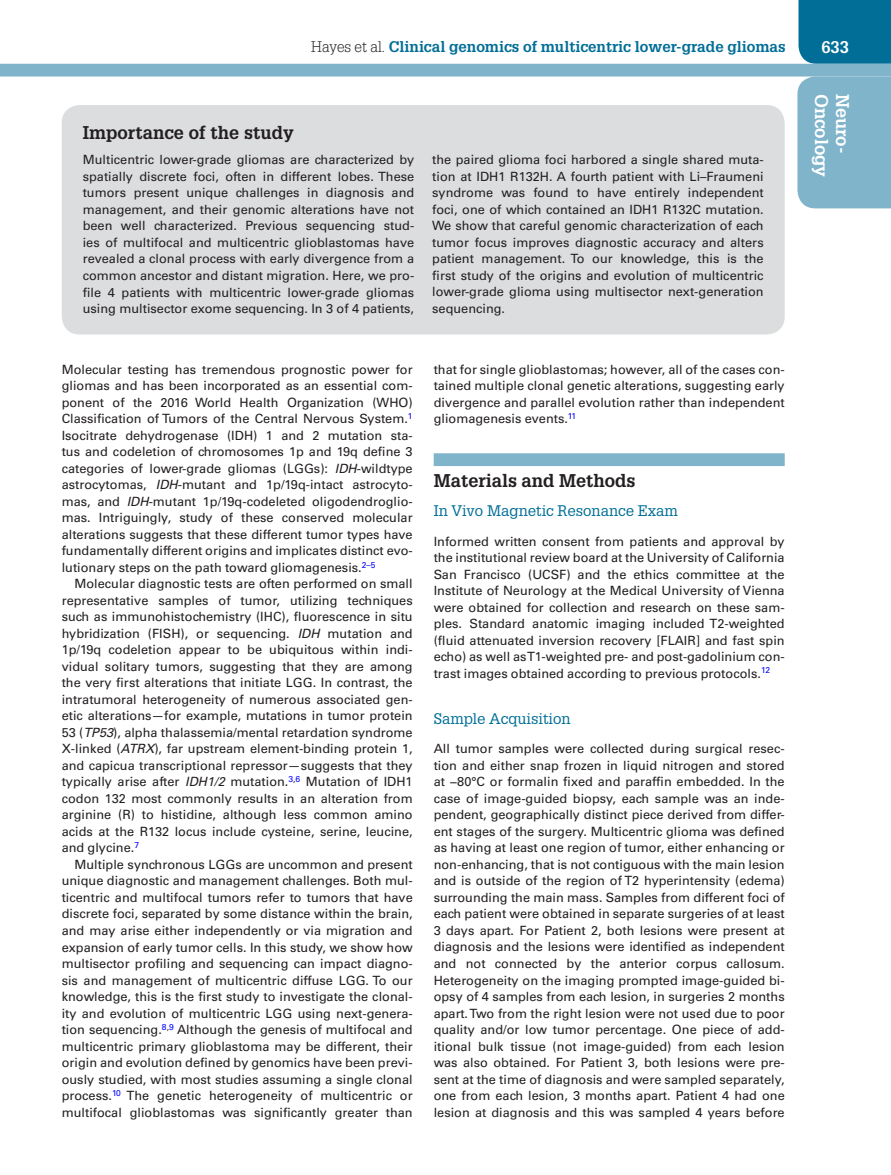
<style>
.page{position:relative;width:891px;height:1175px;background:#fff}
.page>*{position:absolute;margin:0;border:0;box-sizing:border-box;transform-origin:0 0}
.t1{font:700 18px "Glypha LT Std";color:#231f20}
.t2{font:700 18px "Glypha LT Std";color:#fff}
.t3{font:700 16.5px "Glypha LT Std";color:#fff}
.t4{font:700 15px "Glypha LT Std";color:#006e96}
.t5{font:15px "Glypha LT Std";color:#006e96}
.t6{font:12.75px/16.5px "Univers LT Std";color:#231f20;text-align:justify}
.s1{font-weight:300;color:#231f20}
.s2{font-style:italic}
</style>
<div class="page">
<div style="left:799px;top:0;width:92px;height:64px;background:#006e96"></div>
<div style="left:0;top:64px;width:891px;height:12px;background:#7fb4ca"></div>
<div style="left:797px;top:76px;width:94px;height:132px;background:#7fb4ca"></div>
<div style="left:434px;top:453px;width:351px;height:13px;background:#7fb4ca"></div>
<div style="left:62px;top:105px;width:723px;height:229px;background:#dcdddf;border-radius:18px"></div>
<p class="t4" style="left:311px;top:37px;width:476px"><span class="s1">Hayes et al.</span> Clinical genomics of multicentric lower-grade gliomas</p>
<p class="t3" style="left:821px;top:37px;width:29px">633</p>
<h1 class="t2" style="left:833px;top:94px;width:85px;rotate:90deg">Oncology</h1>
<h1 class="t2" style="left:854px;top:94px;width:61px;rotate:90deg">Neuro-</h1>
<h1 class="t1" style="left:83px;top:121px;width:212px">Importance of the study</h1>
<p class="t6" style="left:83px;top:152px;width:333px">Multicentric lower-grade gliomas are characterized by spatially discrete foci, often in different lobes. These tumors present unique challenges in diagnosis and management, and their genomic alterations have not been well characterized. Previous sequencing stud&shy;ies of multifocal and multicentric glioblastomas have revealed a clonal process with early divergence from a common ancestor and distant migration. Here, we pro&shy;file 4 patients with multicentric lower-grade gliomas using multisector exome sequencing. In 3 of 4 patients,</p>
<p class="t6" style="left:432px;top:152px;width:333px">the paired glioma foci harbored a single shared muta&shy;tion at IDH1 R132H. A fourth patient with Li–Fraumeni syndrome was found to have entirely independent foci, one of which contained an IDH1 R132C mutation.<br>We show that careful genomic characterization of each tumor focus improves diagnostic accuracy and alters patient management. To our knowledge, this is the first study of the origins and evolution of multicentric lower-grade glioma using multisector next-generation sequencing.</p>
<p class="t6" style="left:62px;top:361px;width:353px">Molecular testing has tremendous prognostic power for gliomas and has been incorporated as an essential com&shy;ponent of the 2016 World Health Organization (WHO)<br>Classification of Tumors of the Central Nervous System.<sup>1<br></sup>Isocitrate dehydrogenase (IDH) 1 and 2 mutation sta&shy;tus and codeletion of chromosomes 1p and 19q define 3 categories of lower-grade gliomas (LGGs): <span class="s2">IDH</span>-wildtype astrocytomas, <span class="s2">IDH</span>-mutant and 1p/19q-intact astrocyto&shy;mas, and <span class="s2">IDH</span>-mutant 1p/19q-codeleted oligodendroglio&shy;mas. Intriguingly, study of these conserved molecular alterations suggests that these different tumor types have fundamentally different origins and implicates distinct evo&shy;lutionary steps on the path toward gliomagenesis.<sup>2–5</sup></p>
<p class="t6" style="left:62px;top:575px;width:353px;text-indent:13px">Molecular diagnostic tests are often performed on small representative samples of tumor, utilizing techniques such as immunohistochemistry (IHC), fluorescence in situ hybridization (FISH), or sequencing. <span class="s2">IDH</span> mutation and 1p/19q codeletion appear to be ubiquitous within indi&shy;vidual solitary tumors, suggesting that they are among the very first alterations that initiate LGG. In contrast, the intratumoral heterogeneity of numerous associated gen&shy;etic alterations—for example, mutations in tumor protein 53 (<span class="s2">TP53</span>), alpha thalassemia/mental retardation syndrome X-linked (<span class="s2">ATRX</span>), far upstream element-binding protein 1, and capicua transcriptional repressor—suggests that they typically arise after <span class="s2">IDH1/2</span> mutation.<sup>3</sup><sup>,</sup><sup>6</sup> Mutation of IDH1 codon 132 most commonly results in an alteration from arginine (R) to histidine, although less common amino acids at the R132 locus include cysteine, serine, leucine, and glycine.<sup>7</sup></p>
<p class="t6" style="left:62px;top:856px;width:353px;text-indent:13px">Multiple synchronous LGGs are uncommon and present unique diagnostic and management challenges. Both mul&shy;ticentric and multifocal tumors refer to tumors that have discrete foci, separated by some distance within the brain, and may arise either independently or via migration and expansion of early tumor cells. In this study, we show how multisector profiling and sequencing can impact diagno&shy;sis and management of multicentric diffuse LGG. To our knowledge, this is the first study to investigate the clonal&shy;ity and evolution of multicentric LGG using next-genera&shy;tion sequencing.<sup>8</sup><sup>,</sup><sup>9</sup> Although the genesis of multifocal and multicentric primary glioblastoma may be different, their origin and evolution defined by genomics have been previ&shy;ously studied, with most studies assuming a single clonal process.<sup>10</sup> The genetic heterogeneity of multicentric or multifocal glioblastomas was significantly greater than</p>
<p class="t6" style="left:434px;top:361px;width:353px">that for single glioblastomas; however, all of the cases con&shy;tained multiple clonal genetic alterations, suggesting early divergence and parallel evolution rather than independent gliomagenesis events.<sup>11</sup></p>
<h1 class="t1" style="left:434px;top:469px;width:203px">Materials and Methods</h1>
<p class="t5" style="left:434px;top:502px;width:246px">In Vivo Magnetic Resonance Exam</p>
<p class="t6" style="left:434px;top:533px;width:353px">Informed written consent from patients and approval by the institutional review board at the University of California San Francisco (UCSF) and the ethics committee at the Institute of Neurology at the Medical University of Vienna were obtained for collection and research on these sam&shy;ples. Standard anatomic imaging included T2-weighted (fluid attenuated inversion recovery [FLAIR] and fast spin echo) as well as T1-weighted pre- and post-gadolinium con&shy;trast images obtained according to previous protocols.<sup>12</sup></p>
<p class="t5" style="left:434px;top:709px;width:138px">Sample Acquisition</p>
<p class="t6" style="left:434px;top:740px;width:353px">All tumor samples were collected during surgical resec&shy;tion and either snap frozen in liquid nitrogen and stored at −80°C or formalin fixed and paraffin embedded. In the case of image-guided biopsy, each sample was an inde&shy;pendent, geographically distinct piece derived from differ&shy;ent stages of the surgery. Multicentric glioma was defined as having at least one region of tumor, either enhancing or non-enhancing, that is not contiguous with the main lesion and is outside of the region of T2 hyperintensity (edema) surrounding the main mass. Samples from different foci of each patient were obtained in separate surgeries of at least 3 days apart. For Patient 2, both lesions were present at diagnosis and the lesions were identified as independent and not connected by the anterior corpus callosum.<br>Heterogeneity on the imaging prompted image-guided bi&shy;opsy of 4 samples from each lesion, in surgeries 2 months apart. Two from the right lesion were not used due to poor quality and/or low tumor percentage. One piece of add&shy;itional bulk tissue (not image-guided) from each lesion was also obtained. For Patient 3, both lesions were pre&shy;sent at the time of diagnosis and were sampled separately, one from each lesion, 3 months apart. Patient 4 had one lesion at diagnosis and this was sampled 4 years before</p>
</div>
